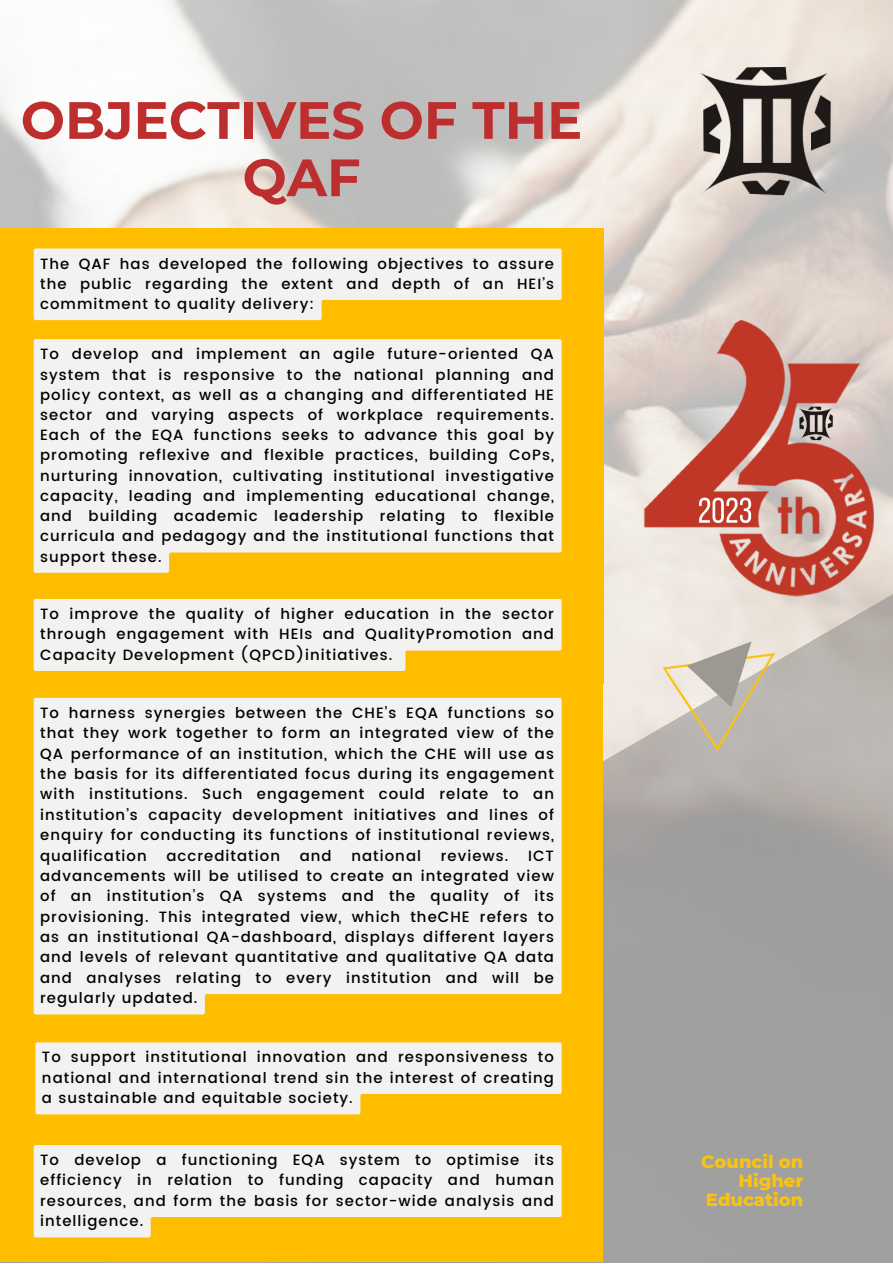
<style>
.page{position:relative;width:893px;height:1264px;background:#fff}
.page>*{position:absolute;margin:0;border:0;box-sizing:border-box;transform-origin:0 0}
.t1{font:700 52.5px/57.3px "Montserrat";color:#bd2f2f;text-align:center}
.t2{font:800 18px/19px "Montserrat";color:#fac213;text-align:right}
.t3{font:500 14.85px/20.4px "Poppins";letter-spacing:.07em;color:#000;text-align:justify}
</style>
<div class="page">
<img style="left:0;top:0;width:892px;height:233px">
<svg style="left:603px;top:679px;width:289px;height:583px;background:#a5a3a2"></svg>
<div style="left:0;top:645px;width:603px;height:617px;background:#ffbd00"></div>
<img style="left:603px;top:233px;width:289px;height:446px">
<div style="left:0;top:228px;width:603px;height:455px;background:#ffbd00"></div>
<svg style="left:662px;top:615px;width:141px;height:139px;background:#cec7bc"></svg>
<img style="left:698px;top:63px;width:134px;height:135px">
<svg style="left:34px;top:248px;width:527px;height:72px;background:#f4ead0"></svg>
<div style="left:34px;top:339px;width:527px;height:233px;background:#f3f2f1"></div>
<svg style="left:34px;top:599px;width:527px;height:72px;background:#f3eddc"></svg>
<div style="left:34px;top:697px;width:527px;height:317px;background:#f3f2f1"></div>
<svg style="left:36px;top:1042px;width:525px;height:72px;background:#f4ecd6"></svg>
<svg style="left:34px;top:1145px;width:527px;height:92px;fill:#f3f2f1"></svg>
<p class="t1" style="left:21px;top:91px;width:563px">OBJECTIVES OF THE<br>QAF</p>
<p class="t3" style="left:40px;top:253px;width:515px">The QAF has developed the following objectives to assure the public regarding the extent and depth of an HEI’s commitment to quality delivery:</p>
<p class="t3" style="left:40px;top:344px;width:515px">To develop and implement an agile future-oriented QA system that is responsive to the national planning and policy context, as well as a changing and differentiated HE sector and varying aspects of workplace requirements.<br>Each of the EQA functions seeks to advance this goal by promoting reflexive and flexible practices, building CoPs, nurturing innovation, cultivating institutional investigative capacity, leading and implementing educational change, and building academic leadership relating to flexible curricula and pedagogy and the institutional functions that support these.</p>
<p class="t3" style="left:40px;top:603px;width:515px">To improve the quality of higher education in the sector through engagement with HEIs and QualityPromotion and Capacity Development (QPCD)initiatives.</p>
<p class="t3" style="left:40px;top:702px;width:515px">To harness synergies between the CHE’s EQA functions so that they work together to form an integrated view of the QA performance of an institution, which the CHE will use as the basis for its differentiated focus during its engagement with institutions. Such engagement could relate to an institution’s capacity development initiatives and lines of enquiry for conducting its functions of institutional reviews, qualification</p>
<p class="t3" style="left:166px;top:845px;width:115px">accreditation</p>
<p class="t3" style="left:300px;top:845px;width:33px">and</p>
<p class="t3" style="left:351px;top:845px;width:71px">national</p>
<p class="t3" style="left:441px;top:845px;width:69px">reviews.</p>
<p class="t3" style="left:40px;top:845px;width:515px;text-indent:488px">ICT advancements will be utilised to create an integrated view of an institution’s QA systems and the quality of its provisioning. This integrated view, which theCHE refers to as an institutional QA-dashboard, displays different layers and levels of relevant quantitative and qualitative QA data and analyses relating to every institution and will be regularly updated.</p>
<p class="t3" style="left:42px;top:1047px;width:513px">To support institutional innovation and responsiveness to national and international trend sin the interest of creating a sustainable and equitable society.</p>
<p class="t3" style="left:40px;top:1149px;width:515px">To develop a functioning EQA system to optimise its efficiency in relation to funding capacity and human resources, and form the basis for sector-wide analysis and intelligence.</p>
<p class="t2" style="left:701px;top:1151px;width:104px">Council on<br>Higher<br>Education</p>
</div>
